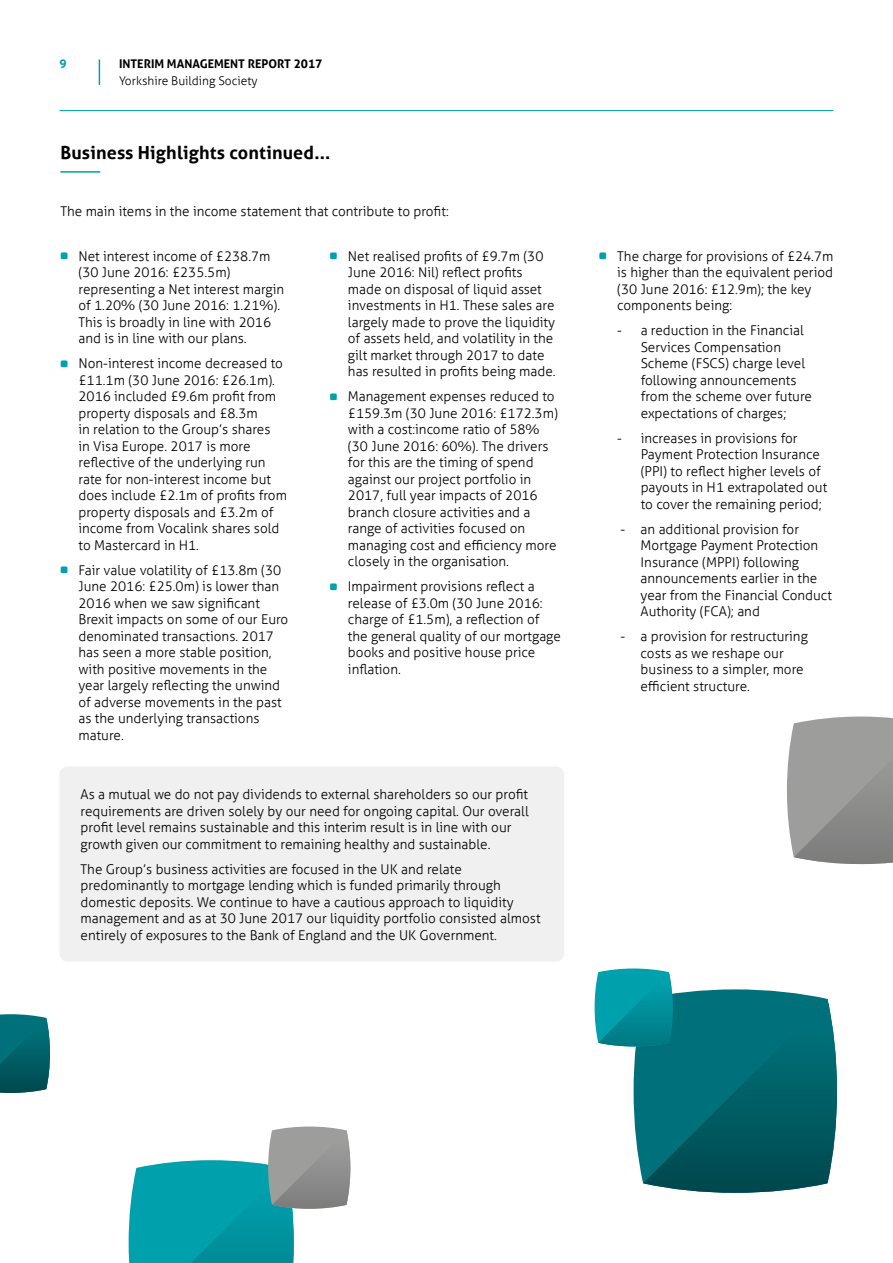
<style>
.page{position:relative;width:893px;height:1263px;background:#fff}
.page>*{position:absolute;margin:0;border:0;box-sizing:border-box;transform-origin:0 0}
.t1{font:700 18px "YBSG Aller";letter-spacing:.01em;color:#000}
.t2{font:300 13.5px/16.5px "YBSG Aller";color:#000}
.t3{font:700 12px "YBSG Aller";color:#000}
.t4{font:300 12px "YBSG Aller";color:#000}
.t5{font:700 12px "YBSG Aller";color:#00a0ad}
.s1{font-family:"YBSG Headline";font-weight:400;font-size:27px;color:#00a0ad}
</style>
<div class="page">
<div style="left:59px;top:766px;width:505px;height:196px;background:#f0f0f0;border-radius:9px"></div>
<hr style="left:60px;top:171px;width:40px;height:2px;background:#00a0ad">
<svg style="left:0;top:1014px;width:50px;height:79px;background:#0d6971"></svg>
<svg style="left:787px;top:716px;width:106px;height:148px;background:#999"></svg>
<svg style="left:595px;top:968px;width:242px;height:225px"></svg>
<svg style="left:129px;top:1126px;width:221px;height:137px"></svg>
<svg style="left:99px;top:60px;width:1px;height:25px"></svg>
<hr style="left:60px;top:110px;width:773px;height:1px;background:#00a0ad">
<p class="t5" style="left:60px;top:57px;width:9px">9</p>
<p class="t3" style="left:119px;top:57px;width:205px">INTERIM MANAGEMENT REPORT 2017</p>
<p class="t4" style="left:119px;top:73px;width:140px">Yorkshire Building Society</p>
<h1 class="t1" style="left:60px;top:141px;width:271px">Business Highlights continued...</h1>
<p class="t2" style="left:60px;top:203px;width:390px">The main items in the income statement that contribute to profit:</p>
<p class="t2" style="left:78px;top:248px;width:207px;text-indent:-19px"><span class="s1">•</span> Net interest income of £238.7m (30 June 2016: £235.5m) representing a Net interest margin of 1.20% (30 June 2016: 1.21%).<br>This is broadly in line with 2016 and is in line with our plans.</p>
<p class="t2" style="left:78px;top:355px;width:210px;text-indent:-19px"><span class="s1">•</span> Non-interest income decreased to £11.1m (30 June 2016: £26.1m).<br>2016 included £9.6m profit from property disposals and £8.3m<br>in relation to the Group’s shares<br>in Visa Europe. 2017 is more reflective of the underlying run rate for non-interest income but does include £2.1m of profits from property disposals and £3.2m of income from Vocalink shares sold to Mastercard in H1.</p>
<p class="t2" style="left:78px;top:562px;width:211px;text-indent:-19px"><span class="s1">•</span> Fair value volatility of £13.8m (30<br>June 2016: £25.0m) is lower than<br>2016 when we saw significant<br>Brexit impacts on some of our Euro denominated transactions. 2017 has seen a more stable position, with positive movements in the year largely reflecting the unwind of adverse movements in the past as the underlying transactions mature.</p>
<p class="t2" style="left:348px;top:248px;width:209px;text-indent:-19px"><span class="s1">•</span> Net realised profits of £9.7m (30<br>June 2016: Nil) reflect profits made on disposal of liquid asset investments in H1. These sales are largely made to prove the liquidity of assets held, and volatility in the gilt market through 2017 to date has resulted in profits being made.</p>
<p class="t2" style="left:348px;top:388px;width:211px;text-indent:-19px"><span class="s1">•</span> Management expenses reduced to £159.3m (30 June 2016: £172.3m) with a cost:income ratio of 58% (30 June 2016: 60%). The drivers for this are the timing of spend against our project portfolio in<br>2017, full year impacts of 2016 branch closure activities and a range of activities focused on managing cost and efficiency more closely in the organisation.</p>
<p class="t2" style="left:348px;top:578px;width:214px;text-indent:-19px"><span class="s1">•</span> Impairment provisions reflect a release of £3.0m (30 June 2016: charge of £1.5m), a reflection of the general quality of our mortgage books and positive house price inflation.</p>
<p class="t2" style="left:81px;top:786px;width:450px">As a mutual we do not pay dividends to external shareholders so our profit requirements are driven solely by our need for ongoing capital. Our overall profit level remains sustainable and this interim result is in line with our growth given our commitment to remaining healthy and sustainable.</p>
<p class="t2" style="left:81px;top:860px;width:461px">The Group’s business activities are focused in the UK and relate predominantly to mortgage lending which is funded primarily through domestic deposits. We continue to have a cautious approach to liquidity management and as at 30 June 2017 our liquidity portfolio consisted almost entirely of exposures to the Bank of England and the UK Government.</p>
<p class="t2" style="left:617px;top:248px;width:218px;text-indent:-19px"><span class="s1">•</span> The charge for provisions of £24.7m is higher than the equivalent period (30 June 2016: £12.9m); the key components being:</p>
<p class="t2" style="left:641px;top:322px;width:173px;text-indent:-23px">- a reduction in the Financial<br>Services Compensation<br>Scheme (FSCS) charge level following announcements from the scheme over future expectations of charges;</p>
<p class="t2" style="left:641px;top:430px;width:188px;text-indent:-23px">- increases in provisions for<br>Payment Protection Insurance (PPI) to reflect higher levels of payouts in H1 extrapolated out to cover the remaining period;</p>
<p class="t2" style="left:641px;top:521px;width:193px;text-indent:-20px">- an additional provision for<br>Mortgage Payment Protection<br>Insurance (MPPI) following announcements earlier in the year from the Financial Conduct<br>Authority (FCA); and</p>
<p class="t2" style="left:641px;top:628px;width:169px;text-indent:-20px">- a provision for restructuring costs as we reshape our business to a simpler, more efficient structure.</p>
</div>
